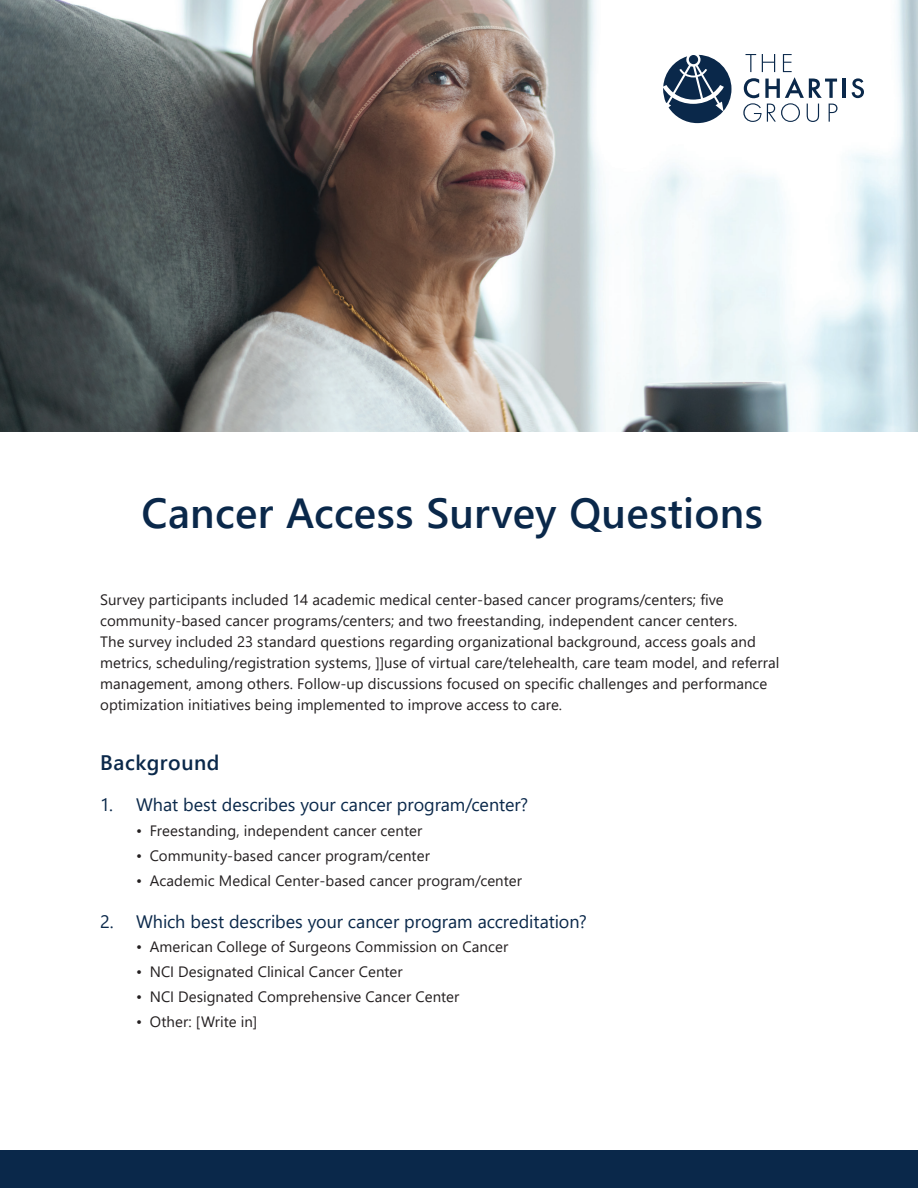
<style>
.page{position:relative;width:918px;height:1188px;background:#fff}
.page>*{position:absolute;margin:0;border:0;box-sizing:border-box;transform-origin:0 0}
.t1{font:600 42px "Segoe UI";letter-spacing:.005em;color:#0a284a}
.t2{font:600 21px "Segoe UI";letter-spacing:.03em;color:#0a284a}
.t3{font:18px "Segoe UI";letter-spacing:-.005em;color:#0a284a}
.t4{font:15px/21px "Segoe UI";letter-spacing:.005em;color:#231f20}
</style>
<div class="page">
<img style="left:0;top:0;width:918px;height:432px">
<svg style="left:663px;top:55px;width:68px;height:68px"></svg>
<hr style="left:842px;top:79px;width:4px;height:19px;background:#0a284a">
<svg style="left:852px;top:78px;width:12px;height:20px"></svg>
<svg style="left:743px;top:54px;width:95px;height:68px"></svg>
<div style="left:0;top:1150px;width:918px;height:38px;background:#0a284a"></div>
<h1 class="t1" style="left:142px;top:474px;width:623px">Cancer Access Survey Questions</h1>
<p class="t4" style="left:100px;top:588px;width:681px">Survey participants included 14 academic medical center-based cancer programs/centers; five community-based cancer programs/centers; and two freestanding, independent cancer centers.<br>The survey included 23 standard questions regarding organizational background, access goals and metrics, scheduling/registration systems, ]]use of virtual care/telehealth, care team model, and referral management, among others. Follow-up discussions focused on specific challenges and performance optimization initiatives being implemented to improve access to care.</p>
<h2 class="t2" style="left:100px;top:742px;width:121px">Background</h2>
<p class="t3" style="left:100px;top:788px;width:430px">1. What best describes your cancer program/center?</p>
<p class="t4" style="left:136px;top:819px;width:288px">• Freestanding, independent cancer center</p>
<p class="t4" style="left:136px;top:844px;width:295px">• Community-based cancer program/center</p>
<p class="t4" style="left:136px;top:869px;width:387px">• Academic Medical Center-based cancer program/center</p>
<p class="t3" style="left:100px;top:904px;width:488px">2. Which best describes your cancer program accreditation?</p>
<p class="t4" style="left:136px;top:935px;width:374px">• American College of Surgeons Commission on Cancer</p>
<p class="t4" style="left:136px;top:960px;width:268px">• NCI Designated Clinical Cancer Center</p>
<p class="t4" style="left:136px;top:985px;width:325px">• NCI Designated Comprehensive Cancer Center</p>
<p class="t4" style="left:136px;top:1009px;width:123px">• Other: [Write in]</p>
</div>
